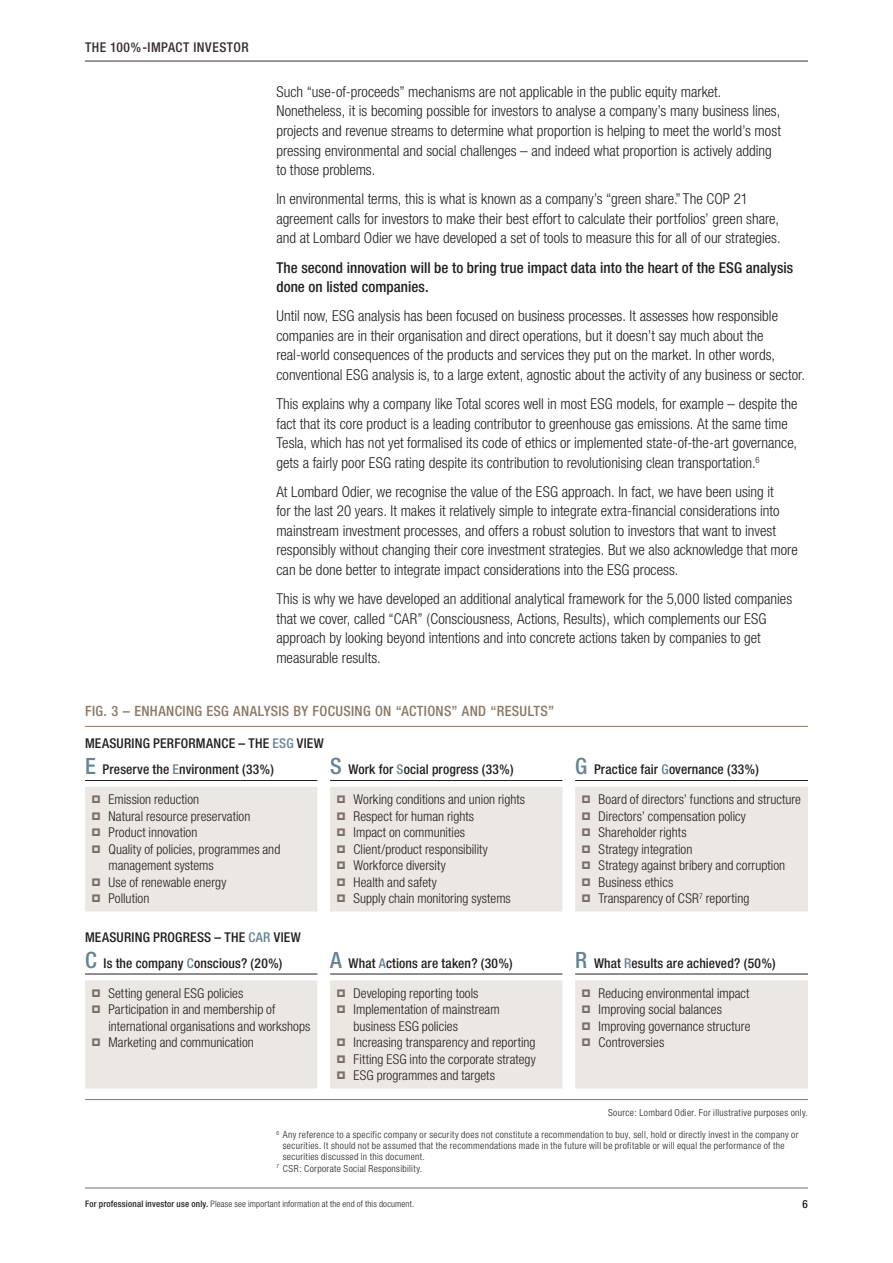
<style>
.page{position:relative;width:893px;height:1263px;background:#fff}
.page>*{position:absolute;margin:0;border:0;box-sizing:border-box;transform-origin:0 0}
.Body_text{font:300 condensed 15px/19.5px "Helvetica Neue";color:#231f20}
.Body_text-2{font:500 condensed 15px/19.5px "Helvetica Neue";letter-spacing:.005em;color:#231f20}
.FIG_title_CAPS{font:500 condensed 14.25px "Helvetica Neue";letter-spacing:.02em;color:#8a7966}
.t1{font:300 condensed 13.5px/16.5px "Helvetica Neue";letter-spacing:.005em;color:#231f20}
.Body_text-3{font:500 condensed 13.5px "Helvetica Neue";letter-spacing:.01em;color:#231f20}
.t2{font:500 condensed 13.5px "Helvetica Neue";letter-spacing:.035em;color:#392e2c}
.t3{font:500 condensed 11.25px "Helvetica Neue";color:#231f20}
.Source_6_5_7_5_right{font:300 condensed 9.75px/11.2px "Helvetica Neue";letter-spacing:.035em;color:#231f20}
.t4{font:300 condensed 9px "Helvetica Neue";letter-spacing:.015em;color:#231f20}
.s1{color:#648498}
.s2{font-size:22.5px;color:#648498}
.s3{font-weight:500}
</style>
<div class="page">
<hr style="left:85px;top:61px;width:723px;height:1px;background:#392e2c">
<hr style="left:85px;top:1188px;width:723px;height:1px;background:#7d6e66">
<hr style="left:85px;top:726px;width:723px;height:1px;background:#8a7966">
<hr style="left:85px;top:1099px;width:723px;height:1px;background:#8a7966">
<div style="left:85px;top:787px;width:723px;height:124px;background:#ebe7e2"></div>
<hr style="left:85px;top:780px;width:232px;height:1px;background:#231f20">
<hr style="left:330px;top:780px;width:232px;height:1px;background:#231f20">
<hr style="left:575px;top:780px;width:233px;height:1px;background:#231f20">
<div style="left:85px;top:980px;width:723px;height:108px;background:#ebe7e2"></div>
<hr style="left:85px;top:974px;width:232px;height:1px;background:#231f20">
<hr style="left:330px;top:974px;width:232px;height:1px;background:#231f20">
<hr style="left:575px;top:974px;width:233px;height:1px;background:#231f20">
<svg style="left:92px;top:795px;width:8px;height:8px"></svg>
<svg style="left:92px;top:812px;width:8px;height:8px"></svg>
<svg style="left:92px;top:828px;width:8px;height:8px"></svg>
<svg style="left:92px;top:845px;width:8px;height:8px"></svg>
<svg style="left:92px;top:878px;width:8px;height:8px"></svg>
<svg style="left:92px;top:894px;width:8px;height:8px"></svg>
<svg style="left:337px;top:795px;width:8px;height:8px"></svg>
<svg style="left:337px;top:812px;width:8px;height:8px"></svg>
<svg style="left:337px;top:828px;width:8px;height:8px"></svg>
<svg style="left:337px;top:845px;width:8px;height:8px"></svg>
<svg style="left:337px;top:861px;width:8px;height:8px"></svg>
<svg style="left:337px;top:878px;width:8px;height:8px"></svg>
<svg style="left:337px;top:894px;width:8px;height:8px"></svg>
<svg style="left:582px;top:795px;width:8px;height:8px"></svg>
<svg style="left:582px;top:812px;width:8px;height:8px"></svg>
<svg style="left:582px;top:828px;width:8px;height:8px"></svg>
<svg style="left:582px;top:845px;width:8px;height:8px"></svg>
<svg style="left:582px;top:861px;width:8px;height:8px"></svg>
<svg style="left:582px;top:878px;width:8px;height:8px"></svg>
<svg style="left:582px;top:894px;width:8px;height:8px"></svg>
<svg style="left:92px;top:989px;width:8px;height:8px"></svg>
<svg style="left:92px;top:1005px;width:8px;height:8px"></svg>
<svg style="left:92px;top:1038px;width:8px;height:8px"></svg>
<svg style="left:337px;top:989px;width:8px;height:8px"></svg>
<svg style="left:337px;top:1005px;width:8px;height:8px"></svg>
<svg style="left:337px;top:1038px;width:8px;height:8px"></svg>
<svg style="left:337px;top:1055px;width:8px;height:8px"></svg>
<svg style="left:337px;top:1071px;width:8px;height:8px"></svg>
<svg style="left:582px;top:989px;width:8px;height:8px"></svg>
<svg style="left:582px;top:1005px;width:8px;height:8px"></svg>
<svg style="left:582px;top:1022px;width:8px;height:8px"></svg>
<svg style="left:582px;top:1038px;width:8px;height:8px"></svg>
<p class="t2" style="left:85px;top:39px;width:165px">THE 100%-IMPACT INVESTOR</p>
<p class="Body_text" style="left:276px;top:82px;width:506px">Such “use-of-proceeds” mechanisms are not applicable in the public equity market.<br>Nonetheless, it is becoming possible for investors to analyse a company’s many business lines, projects and revenue streams to determine what proportion is helping to meet the world’s most pressing environmental and social challenges – and indeed what proportion is actively adding to those problems.</p>
<p class="Body_text" style="left:276px;top:189px;width:506px">In environmental terms, this is what is known as a company’s “green share.” The COP 21 agreement calls for investors to make their best effort to calculate their portfolios’ green share, and at Lombard Odier we have developed a set of tools to measure this for all of our strategies.</p>
<p class="Body_text-2" style="left:276px;top:257px;width:518px">The second innovation will be to bring true impact data into the heart of the ESG analysis done on listed companies.</p>
<p class="Body_text" style="left:276px;top:306px;width:530px">Until now, ESG analysis has been focused on business processes. It assesses how responsible companies are in their organisation and direct operations, but it doesn’t say much about the real-world consequences of the products and services they put on the market. In other words, conventional ESG analysis is, to a large extent, agnostic about the activity of any business or sector.</p>
<p class="Body_text" style="left:276px;top:394px;width:522px">This explains why a company like Total scores well in most ESG models, for example – despite the fact that its core product is a leading contributor to greenhouse gas emissions. At the same time Tesla, which has not yet formalised its code of ethics or implemented state-of-the-art governance, gets a fairly poor ESG rating despite its contribution to revolutionising clean transportation.<sup>6</sup></p>
<p class="Body_text" style="left:276px;top:482px;width:523px">At Lombard Odier, we recognise the value of the ESG approach. In fact, we have been using it<br>for the last 20 years. It makes it relatively simple to integrate extra-financial considerations into mainstream investment processes, and offers a robust solution to investors that want to invest responsibly without changing their core investment strategies. But we also acknowledge that more can be done better to integrate impact considerations into the ESG process.</p>
<p class="Body_text" style="left:276px;top:589px;width:517px">This is why we have developed an additional analytical framework for the 5,000 listed companies that we cover, called “CAR” (Consciousness, Actions, Results), which complements our ESG approach by looking beyond intentions and into concrete actions taken by companies to get measurable results.</p>
<p class="FIG_title_CAPS" style="left:85px;top:703px;width:470px">FIG. 3 – ENHANCING ESG ANALYSIS BY FOCUSING ON “ACTIONS” AND “RESULTS”</p>
<p class="Body_text-3" style="left:85px;top:735px;width:240px">MEASURING PERFORMANCE – THE <span class="s1">ESG</span> VIEW</p>
<p class="Body_text-3" style="left:85px;top:761px;width:190px"><span class="s2">E</span> Preserve the <span class="s1">E</span>nvironment (33%)</p>
<p class="Body_text-3" style="left:330px;top:761px;width:185px"><span class="s2">S</span> Work for <span class="s1">S</span>ocial progress (33%)</p>
<p class="Body_text-3" style="left:575px;top:761px;width:185px"><span class="s2">G</span> Practice fair <span class="s1">G</span>overnance (33%)</p>
<p class="t1" style="left:108px;top:791px;width:92px">Emission reduction</p>
<p class="t1" style="left:108px;top:807px;width:143px">Natural resource preservation</p>
<p class="t1" style="left:108px;top:824px;width:90px">Product innovation</p>
<p class="t1" style="left:108px;top:840px;width:173px">Quality of policies, programmes and management systems</p>
<p class="t1" style="left:108px;top:873px;width:119px">Use of renewable energy</p>
<p class="t1" style="left:108px;top:890px;width:43px">Pollution</p>
<p class="t1" style="left:599px;top:791px;width:204px">Board of directors’ functions and structure</p>
<p class="t1" style="left:599px;top:807px;width:149px">Directors’ compensation policy</p>
<p class="t1" style="left:599px;top:824px;width:90px">Shareholder rights</p>
<p class="t1" style="left:599px;top:840px;width:95px">Strategy integration</p>
<p class="t1" style="left:599px;top:857px;width:188px">Strategy against bribery and corruption</p>
<p class="t1" style="left:599px;top:873px;width:76px">Business ethics</p>
<p class="t1" style="left:599px;top:890px;width:152px">Transparency of CSR<sup>7</sup> reporting</p>
<p class="t1" style="left:353px;top:791px;width:173px">Working conditions and union rights</p>
<p class="t1" style="left:353px;top:807px;width:122px">Respect for human rights</p>
<p class="t1" style="left:353px;top:824px;width:113px">Impact on communities</p>
<p class="t1" style="left:353px;top:840px;width:136px">Client/product responsibility</p>
<p class="t1" style="left:353px;top:857px;width:94px">Workforce diversity</p>
<p class="t1" style="left:353px;top:873px;width:85px">Health and safety</p>
<p class="t1" style="left:353px;top:890px;width:159px">Supply chain monitoring systems</p>
<p class="Body_text-3" style="left:85px;top:929px;width:217px">MEASURING PROGRESS – THE <span class="s1">CAR</span> VIEW</p>
<p class="Body_text-3" style="left:85px;top:955px;width:199px"><span class="s2">C</span> Is the company <span class="s1">C</span>onscious? (20%)</p>
<p class="Body_text-3" style="left:330px;top:955px;width:184px"><span class="s2">A</span> What <span class="s1">A</span>ctions are taken? (30%)</p>
<p class="Body_text-3" style="left:575px;top:955px;width:202px"><span class="s2">R</span> What <span class="s1">R</span>esults are achieved? (50%)</p>
<p class="t1" style="left:108px;top:984px;width:136px">Setting general ESG policies</p>
<p class="t1" style="left:108px;top:1001px;width:204px">Participation in and membership of international organisations and workshops</p>
<p class="t1" style="left:108px;top:1034px;width:147px">Marketing and communication</p>
<p class="t1" style="left:353px;top:984px;width:127px">Developing reporting tools</p>
<p class="t1" style="left:353px;top:1001px;width:148px">Implementation of mainstream business ESG policies</p>
<p class="t1" style="left:353px;top:1034px;width:184px">Increasing transparency and reporting</p>
<p class="t1" style="left:353px;top:1050px;width:184px">Fitting ESG into the corporate strategy</p>
<p class="t1" style="left:353px;top:1067px;width:143px">ESG programmes and targets</p>
<p class="t1" style="left:599px;top:984px;width:152px">Reducing environmental impact</p>
<p class="t1" style="left:599px;top:1001px;width:125px">Improving social balances</p>
<p class="t1" style="left:599px;top:1017px;width:153px">Improving governance structure</p>
<p class="t1" style="left:599px;top:1034px;width:67px">Controversies</p>
<p class="Source_6_5_7_5_right" style="left:608px;top:1107px;width:201px">Source: Lombard Odier. For illustrative purposes only.</p>
<p class="Source_6_5_7_5_right" style="left:283px;top:1129px;width:517px;text-indent:-6px"><sup>6</sup> Any reference to a specific company or security does not constitute a recommendation to buy, sell, hold or directly invest in the company or securities. It should not be assumed that the recommendations made in the future will be profitable or will equal the performance of the securities discussed in this document.</p>
<p class="Source_6_5_7_5_right" style="left:276px;top:1162px;width:147px"><sup>7</sup> CSR: Corporate Social Responsibility.</p>
<p class="t4" style="left:85px;top:1199px;width:331px"><span class="s3">For professional investor use only.</span> Please see important information at the end of this document.</p>
<p class="t3" style="left:802px;top:1197px;width:7px">6</p>
</div>
